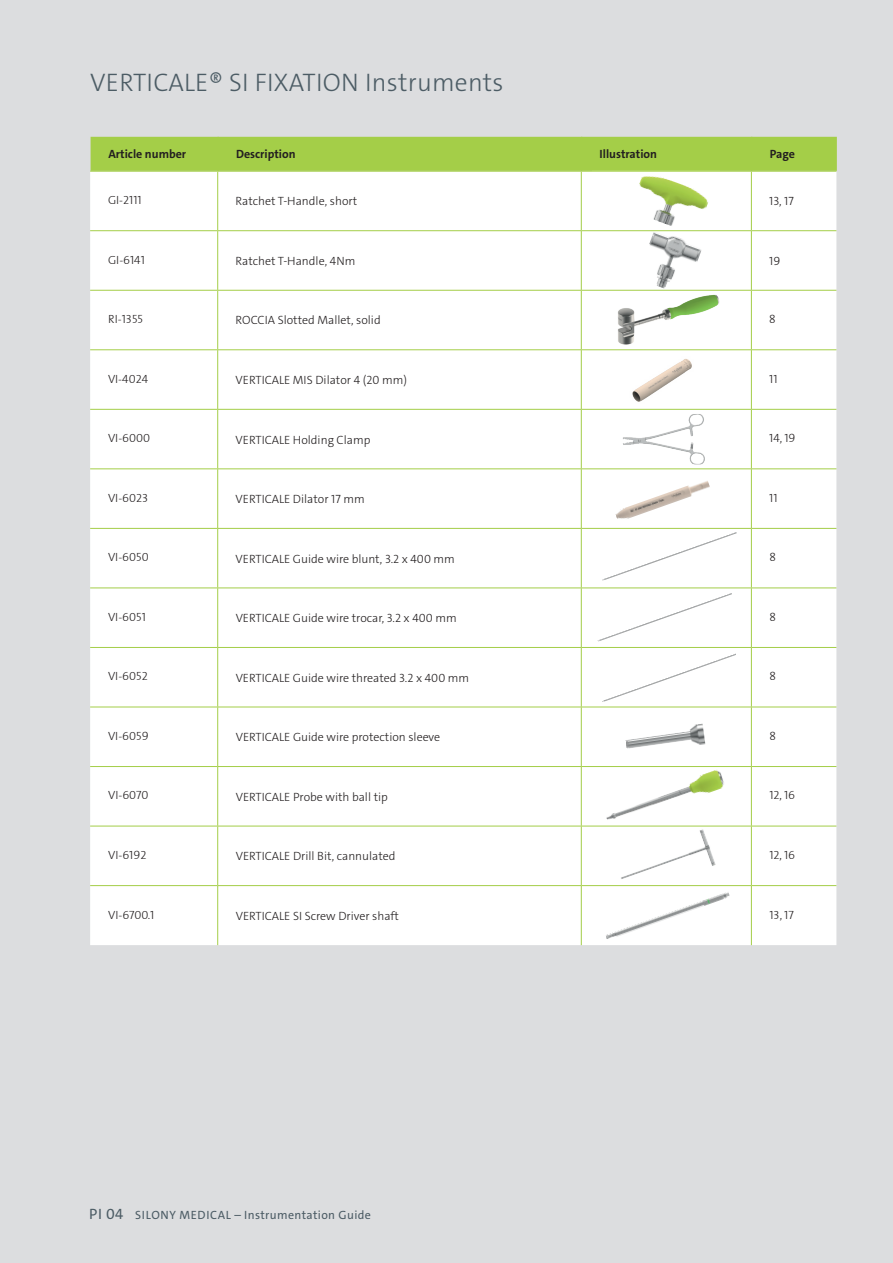
<style>
.page{position:relative;width:893px;height:1263px;background:#dcdddf}
.page>*{position:absolute;margin:0;border:0;box-sizing:border-box;transform-origin:0 0}
.t1{font:300 25.5px "The Sans C4 s";letter-spacing:.01em;color:#4c5c65}
.t2{font:300 12px "The Sans C4 s";color:#231f20}
.t3{font:300 12px "The Sans Caps";color:#231f20}
.t4{font:700 12px "The Sans C4 s";color:#231f20}
.t5{font:12px "The Sans C4 s";letter-spacing:.03em;color:#4c5c65}
.s1{font-size:15px}
</style>
<div class="page">
<div style="left:91px;top:137px;width:746px;height:34px;background:#a4ce48"></div>
<hr style="left:218px;top:137px;width:1px;height:34px;background:#a4ce48">
<hr style="left:581px;top:137px;width:1px;height:34px;background:#a4ce48">
<hr style="left:751px;top:137px;width:1px;height:34px;background:#a4ce48">
<div style="left:90px;top:172px;width:746px;height:773px;background:#fff"></div>
<div style="left:582px;top:172px;width:169px;height:773px;background:#fff"></div>
<hr style="left:751px;top:171px;width:85px;height:1px;background:#a4ce48">
<hr style="left:751px;top:230px;width:85px;height:1px;background:#a4ce48">
<hr style="left:751px;top:290px;width:85px;height:1px;background:#a4ce48">
<hr style="left:751px;top:349px;width:85px;height:1px;background:#a4ce48">
<hr style="left:751px;top:409px;width:85px;height:1px;background:#a4ce48">
<hr style="left:751px;top:468px;width:85px;height:1px;background:#a4ce48">
<hr style="left:751px;top:528px;width:85px;height:1px;background:#a4ce48">
<hr style="left:751px;top:587px;width:85px;height:1px;background:#a4ce48">
<hr style="left:751px;top:647px;width:85px;height:1px;background:#a4ce48">
<hr style="left:751px;top:707px;width:85px;height:1px;background:#a4ce48">
<hr style="left:751px;top:766px;width:85px;height:1px;background:#a4ce48">
<hr style="left:217px;top:826px;width:1px;height:59px;background:#a4ce48">
<hr style="left:581px;top:826px;width:1px;height:59px;background:#a4ce48">
<hr style="left:751px;top:826px;width:85px;height:1px;background:#a4ce48">
<hr style="left:751px;top:826px;width:1px;height:59px;background:#a4ce48">
<hr style="left:90px;top:171px;width:128px;height:1px;background:#a4ce48">
<hr style="left:218px;top:171px;width:363px;height:1px;background:#a4ce48">
<hr style="left:217px;top:172px;width:1px;height:58px;background:#a4ce48">
<hr style="left:581px;top:171px;width:170px;height:1px;background:#a4ce48">
<hr style="left:581px;top:172px;width:1px;height:58px;background:#a4ce48">
<hr style="left:751px;top:172px;width:1px;height:58px;background:#a4ce48">
<hr style="left:90px;top:230px;width:128px;height:1px;background:#a4ce48">
<hr style="left:218px;top:230px;width:363px;height:1px;background:#a4ce48">
<hr style="left:217px;top:231px;width:1px;height:59px;background:#a4ce48">
<hr style="left:581px;top:230px;width:170px;height:1px;background:#a4ce48">
<hr style="left:581px;top:231px;width:1px;height:59px;background:#a4ce48">
<hr style="left:751px;top:231px;width:1px;height:59px;background:#a4ce48">
<hr style="left:90px;top:290px;width:128px;height:1px;background:#a4ce48">
<hr style="left:218px;top:290px;width:363px;height:1px;background:#a4ce48">
<hr style="left:217px;top:291px;width:1px;height:58px;background:#a4ce48">
<hr style="left:581px;top:290px;width:170px;height:1px;background:#a4ce48">
<hr style="left:581px;top:291px;width:1px;height:58px;background:#a4ce48">
<hr style="left:751px;top:291px;width:1px;height:58px;background:#a4ce48">
<hr style="left:90px;top:349px;width:128px;height:1px;background:#a4ce48">
<hr style="left:218px;top:349px;width:363px;height:1px;background:#a4ce48">
<hr style="left:217px;top:350px;width:1px;height:59px;background:#a4ce48">
<hr style="left:581px;top:349px;width:170px;height:1px;background:#a4ce48">
<hr style="left:581px;top:350px;width:1px;height:59px;background:#a4ce48">
<hr style="left:751px;top:350px;width:1px;height:59px;background:#a4ce48">
<hr style="left:90px;top:409px;width:128px;height:1px;background:#a4ce48">
<hr style="left:218px;top:409px;width:363px;height:1px;background:#a4ce48">
<hr style="left:217px;top:410px;width:1px;height:58px;background:#a4ce48">
<hr style="left:581px;top:409px;width:170px;height:1px;background:#a4ce48">
<hr style="left:581px;top:410px;width:1px;height:58px;background:#a4ce48">
<hr style="left:751px;top:410px;width:1px;height:58px;background:#a4ce48">
<hr style="left:90px;top:468px;width:128px;height:1px;background:#a4ce48">
<hr style="left:218px;top:468px;width:363px;height:1px;background:#a4ce48">
<hr style="left:217px;top:469px;width:1px;height:59px;background:#a4ce48">
<hr style="left:581px;top:468px;width:170px;height:1px;background:#a4ce48">
<hr style="left:581px;top:469px;width:1px;height:59px;background:#a4ce48">
<hr style="left:751px;top:469px;width:1px;height:59px;background:#a4ce48">
<hr style="left:90px;top:528px;width:128px;height:1px;background:#a4ce48">
<hr style="left:218px;top:528px;width:363px;height:1px;background:#a4ce48">
<hr style="left:217px;top:529px;width:1px;height:58px;background:#a4ce48">
<hr style="left:581px;top:528px;width:170px;height:1px;background:#a4ce48">
<hr style="left:581px;top:529px;width:1px;height:58px;background:#a4ce48">
<hr style="left:751px;top:529px;width:1px;height:58px;background:#a4ce48">
<hr style="left:90px;top:587px;width:128px;height:1px;background:#a4ce48">
<hr style="left:218px;top:587px;width:363px;height:1px;background:#a4ce48">
<hr style="left:217px;top:588px;width:1px;height:59px;background:#a4ce48">
<hr style="left:581px;top:587px;width:170px;height:1px;background:#a4ce48">
<hr style="left:581px;top:588px;width:1px;height:59px;background:#a4ce48">
<hr style="left:751px;top:588px;width:1px;height:59px;background:#a4ce48">
<hr style="left:90px;top:647px;width:128px;height:1px;background:#a4ce48">
<hr style="left:218px;top:647px;width:363px;height:1px;background:#a4ce48">
<hr style="left:217px;top:648px;width:1px;height:59px;background:#a4ce48">
<hr style="left:581px;top:647px;width:170px;height:1px;background:#a4ce48">
<hr style="left:581px;top:648px;width:1px;height:59px;background:#a4ce48">
<hr style="left:751px;top:648px;width:1px;height:59px;background:#a4ce48">
<hr style="left:90px;top:707px;width:128px;height:1px;background:#a4ce48">
<hr style="left:218px;top:707px;width:363px;height:1px;background:#a4ce48">
<hr style="left:217px;top:707px;width:1px;height:59px;background:#a4ce48">
<hr style="left:581px;top:707px;width:170px;height:1px;background:#a4ce48">
<hr style="left:581px;top:707px;width:1px;height:59px;background:#a4ce48">
<hr style="left:751px;top:707px;width:1px;height:59px;background:#a4ce48">
<hr style="left:90px;top:766px;width:128px;height:1px;background:#a4ce48">
<hr style="left:218px;top:766px;width:363px;height:1px;background:#a4ce48">
<hr style="left:217px;top:767px;width:1px;height:59px;background:#a4ce48">
<hr style="left:581px;top:766px;width:170px;height:1px;background:#a4ce48">
<hr style="left:581px;top:767px;width:1px;height:59px;background:#a4ce48">
<hr style="left:751px;top:767px;width:1px;height:59px;background:#a4ce48">
<hr style="left:90px;top:826px;width:128px;height:1px;background:#a4ce48">
<hr style="left:218px;top:826px;width:363px;height:1px;background:#a4ce48">
<hr style="left:581px;top:826px;width:170px;height:1px;background:#a4ce48">
<hr style="left:90px;top:885px;width:128px;height:1px;background:#a4ce48">
<hr style="left:218px;top:885px;width:363px;height:1px;background:#a4ce48">
<hr style="left:217px;top:886px;width:1px;height:59px;background:#a4ce48">
<hr style="left:581px;top:885px;width:170px;height:1px;background:#a4ce48">
<hr style="left:581px;top:886px;width:1px;height:59px;background:#a4ce48">
<hr style="left:751px;top:885px;width:85px;height:1px;background:#a4ce48">
<hr style="left:751px;top:886px;width:1px;height:59px;background:#a4ce48">
<img style="left:630px;top:171px;width:81px;height:64px">
<img style="left:637px;top:229px;width:66px;height:53px">
<img style="left:614px;top:479px;width:97px;height:43px">
<div style="left:597px;top:593px;width:135px;height:49px;background:#fff"></div>
<img style="left:604px;top:769px;width:122px;height:59px">
<img style="left:605px;top:892px;width:125px;height:48px">
<div style="left:601px;top:653px;width:135px;height:49px;background:#fff"></div>
<div style="left:602px;top:532px;width:135px;height:49px;background:#fff"></div>
<img style="left:625px;top:724px;width:80px;height:31px">
<img style="left:607px;top:282px;width:127px;height:76px">
<img style="left:623px;top:423px;width:82px;height:41px">
<img style="left:589px;top:342px;width:135px;height:81px">
<img style="left:610px;top:826px;width:109px;height:75px">
<h1 class="t1" style="left:90px;top:66px;width:415px">VERTICALE® SI FIXATION Instruments</h1>
<p class="t4" style="left:108px;top:146px;width:79px">Article number</p>
<p class="t4" style="left:236px;top:146px;width:61px">Description</p>
<p class="t4" style="left:600px;top:146px;width:59px">Illustration</p>
<p class="t4" style="left:770px;top:146px;width:27px">Page</p>
<p class="t3" style="left:108px;top:190px;width:35px">GI-2111</p>
<p class="t2" style="left:236px;top:194px;width:123px">Ratchet T-Handle, short</p>
<p class="t2" style="left:769px;top:194px;width:26px">13, 17</p>
<p class="t3" style="left:108px;top:250px;width:38px">GI-6141</p>
<p class="t2" style="left:236px;top:253px;width:121px">Ratchet T-Handle, 4Nm</p>
<p class="t2" style="left:769px;top:253px;width:13px">19</p>
<p class="t3" style="left:108px;top:309px;width:37px">RI-1355</p>
<p class="t2" style="left:236px;top:313px;width:147px">ROCCIA Slotted Mallet, solid</p>
<p class="t3" style="left:769px;top:309px;width:8px">8</p>
<p class="t3" style="left:108px;top:369px;width:42px">VI-4024</p>
<p class="t2" style="left:236px;top:372px;width:173px">VERTICALE MIS Dilator 4 (20 mm)</p>
<p class="t3" style="left:769px;top:369px;width:10px">11</p>
<p class="t3" style="left:108px;top:428px;width:44px">VI-6000</p>
<p class="t2" style="left:236px;top:432px;width:136px">VERTICALE Holding Clamp</p>
<p class="t3" style="left:769px;top:428px;width:28px">14, 19</p>
<p class="t3" style="left:108px;top:488px;width:42px">VI-6023</p>
<p class="t2" style="left:236px;top:491px;width:131px">VERTICALE Dilator 17 mm</p>
<p class="t3" style="left:769px;top:488px;width:10px">11</p>
<p class="t3" style="left:108px;top:547px;width:42px">VI-6050</p>
<p class="t2" style="left:236px;top:551px;width:221px">VERTICALE Guide wire blunt, 3.2 x 400 mm</p>
<p class="t3" style="left:769px;top:547px;width:8px">8</p>
<p class="t3" style="left:108px;top:607px;width:39px">VI-6051</p>
<p class="t2" style="left:236px;top:610px;width:223px">VERTICALE Guide wire trocar, 3.2 x 400 mm</p>
<p class="t3" style="left:769px;top:607px;width:8px">8</p>
<p class="t3" style="left:108px;top:666px;width:41px">VI-6052</p>
<p class="t2" style="left:236px;top:670px;width:235px">VERTICALE Guide wire threated 3.2 x 400 mm</p>
<p class="t3" style="left:769px;top:666px;width:8px">8</p>
<p class="t3" style="left:108px;top:726px;width:42px">VI-6059</p>
<p class="t2" style="left:236px;top:729px;width:206px">VERTICALE Guide wire protection sleeve</p>
<p class="t3" style="left:769px;top:726px;width:8px">8</p>
<p class="t3" style="left:108px;top:785px;width:42px">VI-6070</p>
<p class="t2" style="left:236px;top:789px;width:154px">VERTICALE Probe with ball tip</p>
<p class="t3" style="left:769px;top:785px;width:27px">12, 16</p>
<p class="t3" style="left:108px;top:845px;width:40px">VI-6192</p>
<p class="t2" style="left:236px;top:848px;width:161px">VERTICALE Drill Bit, cannulated</p>
<p class="t3" style="left:769px;top:845px;width:27px">12, 16</p>
<p class="t3" style="left:108px;top:905px;width:48px">VI-6700.1</p>
<p class="t2" style="left:236px;top:908px;width:165px">VERTICALE SI Screw Driver shaft</p>
<p class="t3" style="left:769px;top:905px;width:26px">13, 17</p>
<p class="t5" style="left:89px;top:1207px;width:283px"><span class="s1">PI 04</span> SILONY MEDICAL – Instrumentation Guide</p>
</div>
